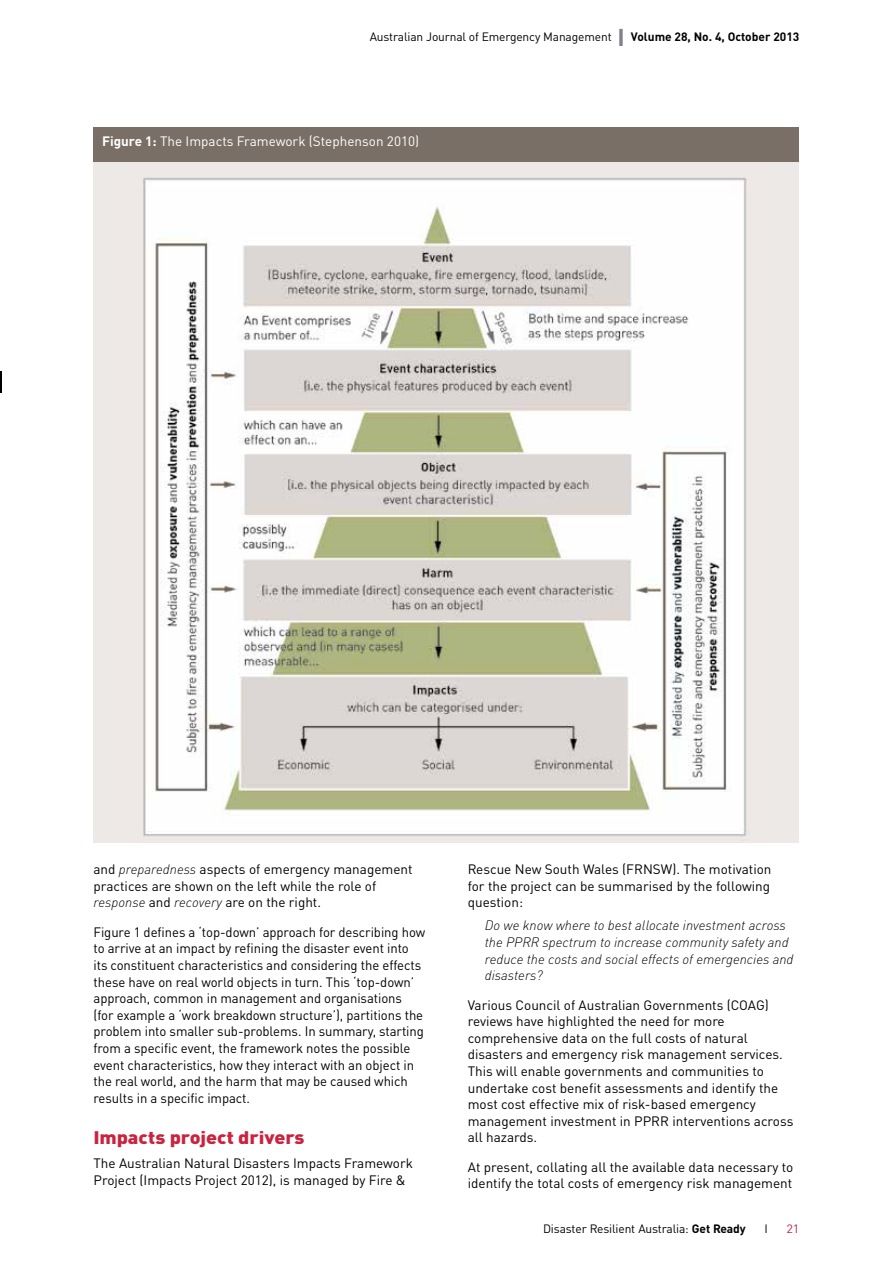
<style>
.page{position:relative;width:893px;height:1263px;background:#fff}
.page>*{position:absolute;margin:0;border:0;box-sizing:border-box;transform-origin:0 0}
.heading_2{font:900 18px "DINOT";letter-spacing:-.005em;color:#c9243f;scale:1.1 1}
.NormalBeforeBullet{font:13.5px/16.6px "DINOT";letter-spacing:-.005em;color:#000}
.t1{font:italic 300 13.5px/16.6px "DINOT";color:#000}
.t2{font:13.5px "DINOT";color:#fff}
.t3{font:12px "DINOT";letter-spacing:-.01em;color:#000}
.t4{font:12px "DINOT";color:#c9243f;scale:1.05 1}
.s1{font-weight:700;font-size:24px;color:#808285}
.s2{font-weight:700}
.s3{font-weight:300;font-style:italic}
</style>
<div class="page">
<svg style="left:0;top:372px;width:1px;height:21px"></svg>
<div style="left:94px;top:128px;width:705px;height:715px;background:#7a6f66"></div>
<div style="left:94px;top:162px;width:705px;height:681px;background:#ece9e6"></div>
<img style="left:143px;top:177px;width:604px;height:660px">
<p class="t3" style="left:370px;top:29px;width:431px">Australian Journal of Emergency Management <span class="s1">I</span> <span class="s2">Volume 28, No. 4, October 2013</span></p>
<p class="t2" style="left:102px;top:133px;width:319px"><span class="s2">Figure 1:</span> The Impacts Framework (Stephenson 2010)</p>
<p class="NormalBeforeBullet" style="left:94px;top:861px;width:321px">and <span class="s3">preparedness</span> aspects of emergency management practices are shown on the left while the role of <span class="s3">response</span> and <span class="s3">recovery</span> are on the right.</p>
<p class="NormalBeforeBullet" style="left:94px;top:923px;width:333px">Figure 1 defines a ‘top-down’ approach for describing how to arrive at an impact by refining the disaster event into its constituent characteristics and considering the effects these have on real world objects in turn. This ‘top-down’ approach, common in management and organisations (for example a ‘work breakdown structure’), partitions the problem into smaller sub-problems. In summary, starting from a specific event, the framework notes the possible event characteristics, how they interact with an object in the real world, and the harm that may be caused which results in a specific impact.</p>
<h2 class="heading_2" style="left:94px;top:1126px;width:193px">Impacts project drivers</h2>
<p class="NormalBeforeBullet" style="left:94px;top:1155px;width:321px">The Australian Natural Disasters Impacts Framework<br>Project (Impacts Project 2012), is managed by Fire &amp;</p>
<p class="NormalBeforeBullet" style="left:468px;top:861px;width:305px;text-align:justify">Rescue New South Wales (FRNSW). The motivation for the project can be summarised by the following question:</p>
<p class="t1" style="left:485px;top:917px;width:310px">Do we know where to best allocate investment across the PPRR spectrum to increase community safety and reduce the costs and social effects of emergencies and disasters?</p>
<p class="NormalBeforeBullet" style="left:468px;top:996px;width:327px">Various Council of Australian Governments (COAG) reviews have highlighted the need for more comprehensive data on the full costs of natural disasters and emergency risk management services.<br>This will enable governments and communities to undertake cost benefit assessments and identify the most cost effective mix of risk-based emergency management investment in PPRR interventions across all hazards.</p>
<p class="NormalBeforeBullet" style="left:468px;top:1158px;width:327px">At present, collating all the available data necessary to identify the total costs of emergency risk management</p>
<p class="t3" style="left:543px;top:1221px;width:204px">Disaster Resilient Australia: <span class="s2">Get Ready</span></p>
<p class="t3" style="left:765px;top:1221px;width:5px">I</p>
<p class="t4" style="left:786px;top:1221px;width:14px">21</p>
</div>
